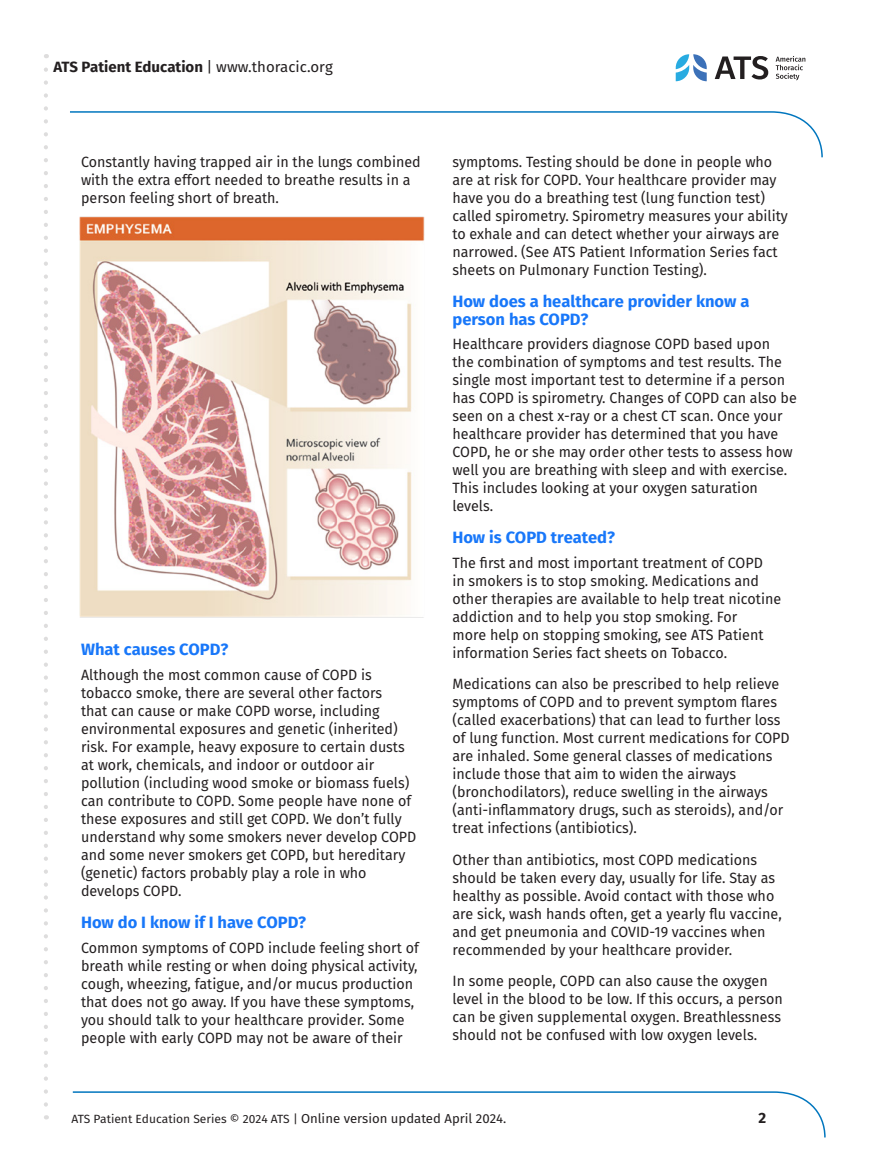
<style>
.page{position:relative;width:878px;height:1175px;background:#fff}
.page>*{position:absolute;margin:0;border:0;box-sizing:border-box;transform-origin:0 0}
.t1{font:700 16.35px/18px "Fira Sans";color:#1877f9}
.t2{font:14.85px/18px "Fira Sans";color:#231f20;scale:.96 1}
.t3{font:700 14.85px "Fira Sans";color:#231f20}
.t4{font:11.85px "Fira Sans";color:#231f20}
.s1{font-weight:400}
.s2{font-size:13.05px}
</style>
<div class="page">
<svg style="left:72px;top:1091px;width:754px;height:47px"></svg>
<svg style="left:675px;top:54px;width:31px;height:27px"></svg>
<svg style="left:775px;top:56px;width:30px;height:24px"></svg>
<svg style="left:714px;top:56px;width:54px;height:23px"></svg>
<svg style="left:70px;top:111px;width:753px;height:47px"></svg>
<svg style="left:44px;top:54px;width:4px;height:1050px"></svg>
<img style="left:79px;top:216px;width:346px;height:402px">
<p class="t3" style="left:53px;top:55px;width:281px">ATS Patient Education <span class="s1">| www.thoracic.org</span></p>
<p class="t2" style="left:81px;top:152px;width:355px">Constantly having trapped air in the lungs combined with the extra effort needed to breathe results in a person feeling short of breath.</p>
<p class="t1" style="left:81px;top:639px;width:149px">What causes COPD?</p>
<p class="t2" style="left:81px;top:665px;width:351px">Although the most common cause of COPD is tobacco smoke, there are several other factors<br>that can cause or make COPD worse, including environmental exposures and genetic (inherited) risk. For example, heavy exposure to certain dusts at work, chemicals, and indoor or outdoor air pollution (including wood smoke or biomass fuels) can contribute to COPD. Some people have none of these exposures and still get COPD. We don’t fully understand why some smokers never develop COPD and some never smokers get COPD, but hereditary (genetic) factors probably play a role in who develops COPD.</p>
<p class="t1" style="left:81px;top:912px;width:227px">How do I know if I have COPD?</p>
<p class="t2" style="left:81px;top:938px;width:353px">Common symptoms of COPD include feeling short of breath while resting or when doing physical activity, cough, wheezing, fatigue, and/or mucus production that does not go away. If you have these symptoms, you should talk to your healthcare provider. Some people with early COPD may not be aware of their</p>
<p class="t2" style="left:452px;top:152px;width:351px">symptoms. Testing should be done in people who are at risk for COPD. Your healthcare provider may have you do a breathing test (lung function test) called spirometry. Spirometry measures your ability to exhale and can detect whether your airways are narrowed. (See ATS Patient Information Series fact sheets on Pulmonary Function Testing).</p>
<p class="t1" style="left:452px;top:291px;width:298px">How does a healthcare provider know a person has COPD?</p>
<p class="t2" style="left:452px;top:335px;width:360px">Healthcare providers diagnose COPD based upon<br>the combination of symptoms and test results. The single most important test to determine if a person has COPD is spirometry. Changes of COPD can also be seen on a chest x-ray or a chest CT scan. Once your healthcare provider has determined that you have COPD, he or she may order other tests to assess how well you are breathing with sleep and with exercise.<br>This includes looking at your oxygen saturation levels.</p>
<p class="t1" style="left:452px;top:527px;width:164px">How is COPD treated?</p>
<p class="t2" style="left:452px;top:553px;width:344px">The first and most important treatment of COPD<br>in smokers is to stop smoking. Medications and other therapies are available to help treat nicotine addiction and to help you stop smoking. For<br>more help on stopping smoking, see ATS Patient information Series fact sheets on Tobacco.</p>
<p class="t2" style="left:452px;top:674px;width:353px">Medications can also be prescribed to help relieve symptoms of COPD and to prevent symptom flares (called exacerbations) that can lead to further loss of lung function. Most current medications for COPD are inhaled. Some general classes of medications include those that aim to widen the airways (bronchodilators), reduce swelling in the airways (anti-inflammatory drugs, such as steroids), and/or treat infections (antibiotics).</p>
<p class="t2" style="left:452px;top:850px;width:344px">Other than antibiotics, most COPD medications should be taken every day, usually for life. Stay as healthy as possible. Avoid contact with those who are sick, wash hands often, get a yearly flu vaccine, and get pneumonia and COVID-19 vaccines when recommended by your healthcare provider.</p>
<p class="t2" style="left:452px;top:971px;width:345px">In some people, COPD can also cause the oxygen level in the blood to be low. If this occurs, a person can be given supplemental oxygen. Breathlessness should not be confused with low oxygen levels.</p>
<p class="t4" style="left:71px;top:1110px;width:436px">ATS Patient Education Series © 2024 ATS | <span class="s2">Online version updated April 2024.</span></p>
<p class="t3" style="left:758px;top:1105px;width:9px">2</p>
</div>
